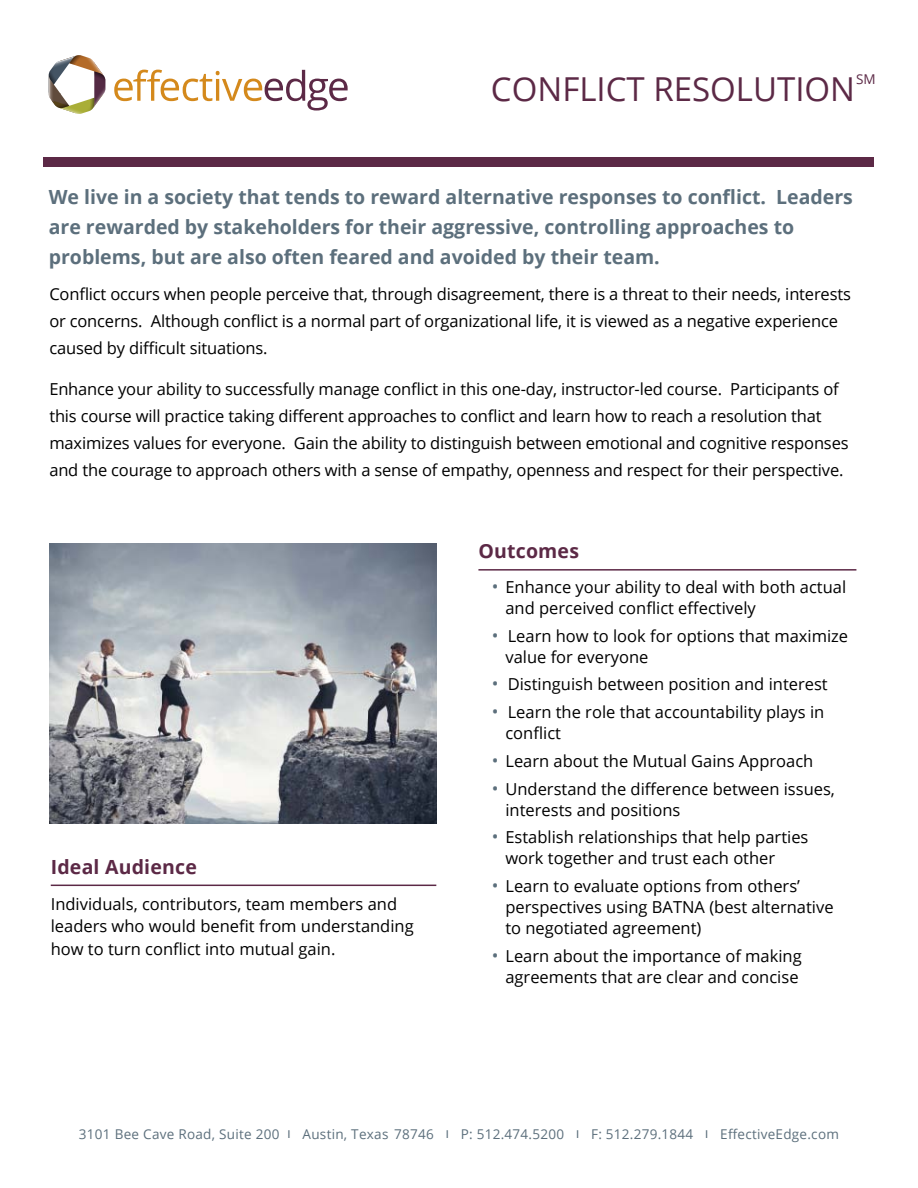
<style>
.page{position:relative;width:918px;height:1188px;background:#fff}
.page>*{position:absolute;margin:0;border:0;box-sizing:border-box;transform-origin:0 0}
.t1{font:33px "Open Sans";color:#5c2946}
.t2{font:700 19.5px/30px "Open Sans";color:#5c6f7c}
.t3{font:700 19.5px "Open Sans";letter-spacing:.01em;color:#5c2946}
.t4{font:16.5px/21px "Open Sans";color:#000}
.t5{font:13.5px "Open Sans";letter-spacing:.02em;color:#5c6f7c}
.t6{font:13.5px "Open Sans";color:#5c2946}
.s1{font-size:18px;color:#5c6f7c}
.s2{font-size:10.8px}
</style>
<div class="page">
<div style="left:44px;top:157px;width:830px;height:9px;background:#5c2946"></div>
<hr style="left:51px;top:885px;width:385px;height:1px;background:#5c2946">
<svg style="left:49px;top:55px;width:56px;height:59px"></svg>
<svg style="left:114px;top:70px;width:234px;height:41px"></svg>
<hr style="left:478px;top:569px;width:378px;height:2px;background:#5c2946">
<img style="left:49px;top:543px;width:387px;height:281px">
<p class="t6" style="left:856px;top:69px;width:21px">SM</p>
<h1 class="t1" style="left:491px;top:66px;width:366px">CONFLICT RESOLUTION</h1>
<p class="t2" style="left:49px;top:181px;width:806px">We live in a society that tends to reward alternative responses to conflict. Leaders are rewarded by stakeholders for their aggressive, controlling approaches to problems, but are also often feared and avoided by their team.</p>
<p class="t4" style="left:49px;top:281px;width:803px;line-height:27px">Conflict occurs when people perceive that, through disagreement, there is a threat to their needs, interests or concerns. Although conflict is a normal part of organizational life, it is viewed as a negative experience caused by difficult situations.</p>
<p class="t4" style="left:49px;top:375px;width:801px;line-height:27px">Enhance your ability to successfully manage conflict in this one-day, instructor-led course. Participants of this course will practice taking different approaches to conflict and learn how to reach a resolution that maximizes values for everyone. Gain the ability to distinguish between emotional and cognitive responses and the courage to approach others with a sense of empathy, openness and respect for their perspective.</p>
<p class="t3" style="left:51px;top:853px;width:148px">Ideal Audience</p>
<p class="t4" style="left:51px;top:892px;width:365px;line-height:22.5px">Individuals, contributors, team members and leaders who would benefit from understanding how to turn conflict into mutual gain.</p>
<p class="t3" style="left:478px;top:537px;width:102px">Outcomes</p>
<p class="t4" style="left:505px;top:576px;width:342px;text-indent:-13px"><span class="s1">•</span> Enhance your ability to deal with both actual and perceived conflict effectively</p>
<p class="t4" style="left:505px;top:625px;width:344px;text-indent:-14px"><span class="s1">•</span> Learn how to look for options that maximize value for everyone</p>
<p class="t4" style="left:492px;top:673px;width:337px"><span class="s1">•</span> Distinguish between position and interest</p>
<p class="t4" style="left:505px;top:701px;width:320px;text-indent:-14px"><span class="s1">•</span> Learn the role that accountability plays in conflict</p>
<p class="t4" style="left:492px;top:750px;width:323px"><span class="s1">•</span> Learn about the Mutual Gains Approach</p>
<p class="t4" style="left:505px;top:778px;width:331px;text-indent:-13px"><span class="s1">•</span> Understand the difference between issues, interests and positions</p>
<p class="t4" style="left:505px;top:826px;width:305px;text-indent:-13px"><span class="s1">•</span> Establish relationships that help parties work together and trust each other</p>
<p class="t4" style="left:505px;top:875px;width:330px;text-indent:-13px"><span class="s1">•</span> Learn to evaluate options from others’ perspectives using BATNA (best alternative to negotiated agreement)</p>
<p class="t4" style="left:492px;top:945px;width:311px;text-align:right"><span class="s1">•</span> Learn about the importance of making agreements that are clear and concise</p>
<p class="t5" style="left:79px;top:1125px;width:762px">3101 Bee Cave Road, Suite 200 <span class="s2">I</span> Austin, Texas 78746 <span class="s2">I</span> P: 512.474.5200 <span class="s2">I</span> F: 512.279.1844 <span class="s2">I</span> EffectiveEdge.com</p>
</div>
